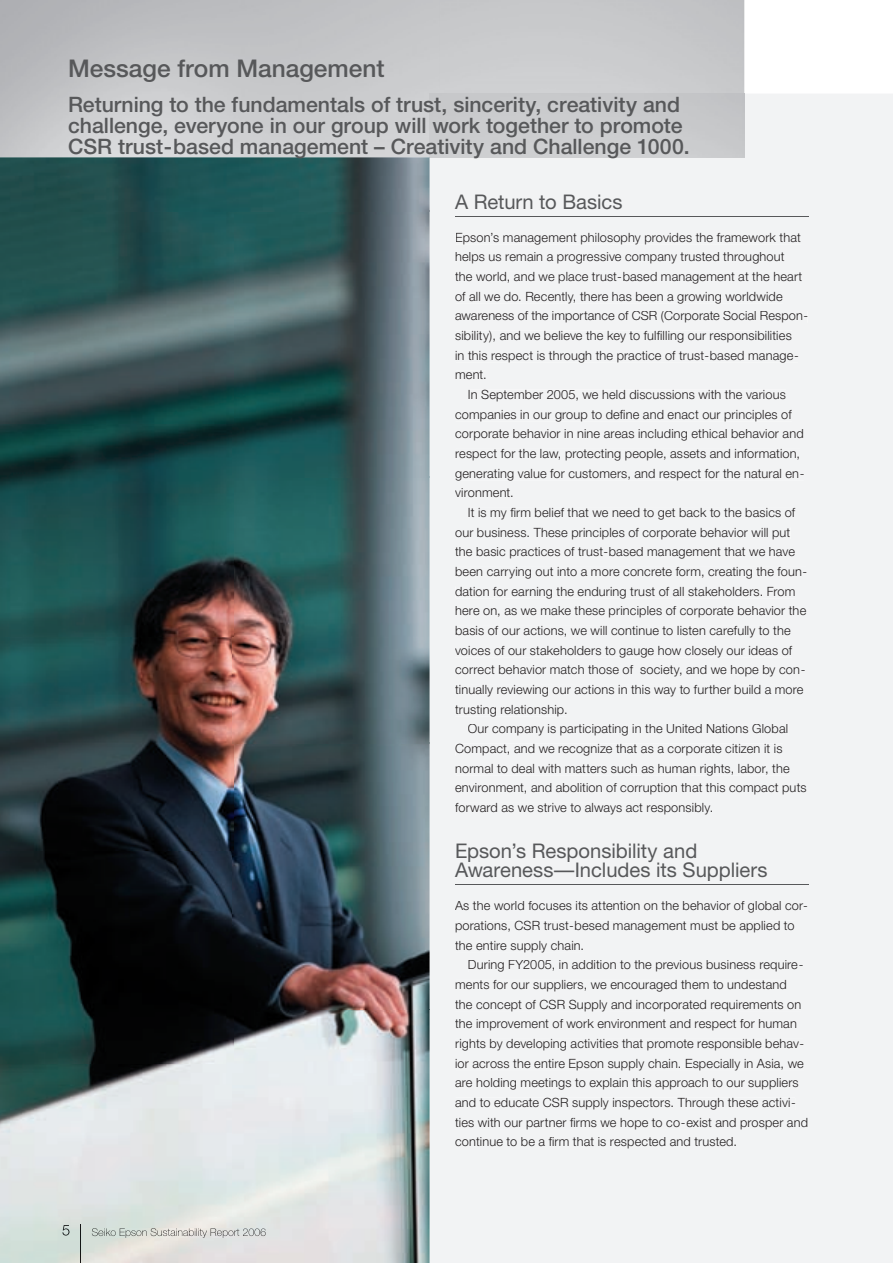
<style>
.page{position:relative;width:893px;height:1263px;background:#fff}
.page>*{position:absolute;margin:0;border:0;box-sizing:border-box;transform-origin:0 0}
.t1{font:500 24.45px "Helvetica Neue";color:#57585a}
.t2{font:500 21.3px/21.3px "Helvetica Neue";color:#57585a}
.t3{font:20.25px/19.6px "Helvetica Neue";color:#57585a}
.t4{font:300 12.75px/19.6px "Helvetica Neue";letter-spacing:.01em;color:#231f20}
</style>
<div class="page">
<div style="left:429px;top:94px;width:464px;height:1169px;background:#f2f3f4"></div>
<div style="left:429px;top:94px;width:315px;height:63px;background:#cbccce"></div>
<img style="left:0;top:157px;width:429px;height:1106px">
<img style="left:80px;top:1225px;width:1px;height:38px">
<svg style="left:62px;top:1225px;width:7px;height:10px"></svg>
<img style="left:92px;top:1228px;width:174px;height:10px">
<hr style="left:455px;top:216px;width:353px;height:1px;background:#57585a">
<hr style="left:455px;top:884px;width:353px;height:1px;background:#57585a">
<div style="left:456px;top:232px;width:345px;height:12px;background:#f2f3f4"></div>
<div style="left:456px;top:252px;width:328px;height:12px;background:#f2f3f4"></div>
<div style="left:455px;top:272px;width:347px;height:12px;background:#f2f3f4"></div>
<div style="left:455px;top:291px;width:327px;height:12px;background:#f2f3f4"></div>
<div style="left:455px;top:311px;width:352px;height:12px;background:#f2f3f4"></div>
<div style="left:455px;top:331px;width:337px;height:12px;background:#f2f3f4"></div>
<div style="left:456px;top:350px;width:342px;height:12px;background:#f2f3f4"></div>
<div style="left:456px;top:371px;width:29px;height:8px;background:#f2f3f4"></div>
<div style="left:469px;top:390px;width:317px;height:11px;background:#f2f3f4"></div>
<div style="left:455px;top:409px;width:337px;height:12px;background:#f2f3f4"></div>
<div style="left:455px;top:429px;width:348px;height:12px;background:#f2f3f4"></div>
<div style="left:456px;top:449px;width:344px;height:12px;background:#f2f3f4"></div>
<div style="left:455px;top:468px;width:349px;height:12px;background:#f2f3f4"></div>
<div style="left:455px;top:488px;width:57px;height:9px;background:#f2f3f4"></div>
<div style="left:469px;top:508px;width:326px;height:12px;background:#f2f3f4"></div>
<div style="left:455px;top:527px;width:335px;height:12px;background:#f2f3f4"></div>
<div style="left:455px;top:547px;width:340px;height:12px;background:#f2f3f4"></div>
<div style="left:456px;top:567px;width:350px;height:12px;background:#f2f3f4"></div>
<div style="left:455px;top:586px;width:340px;height:12px;background:#f2f3f4"></div>
<div style="left:456px;top:606px;width:350px;height:12px;background:#f2f3f4"></div>
<div style="left:456px;top:626px;width:334px;height:11px;background:#f2f3f4"></div>
<div style="left:455px;top:645px;width:337px;height:12px;background:#f2f3f4"></div>
<div style="left:455px;top:665px;width:349px;height:12px;background:#f2f3f4"></div>
<div style="left:455px;top:685px;width:348px;height:12px;background:#f2f3f4"></div>
<div style="left:455px;top:704px;width:111px;height:12px;background:#f2f3f4"></div>
<div style="left:468px;top:724px;width:320px;height:12px;background:#f2f3f4"></div>
<div style="left:455px;top:744px;width:327px;height:12px;background:#f2f3f4"></div>
<div style="left:456px;top:763px;width:333px;height:12px;background:#f2f3f4"></div>
<div style="left:455px;top:783px;width:351px;height:12px;background:#f2f3f4"></div>
<div style="left:455px;top:803px;width:257px;height:11px;background:#f2f3f4"></div>
<div style="left:455px;top:901px;width:352px;height:12px;background:#f2f3f4"></div>
<div style="left:456px;top:921px;width:338px;height:12px;background:#f2f3f4"></div>
<div style="left:455px;top:940px;width:129px;height:12px;background:#f2f3f4"></div>
<div style="left:469px;top:960px;width:333px;height:12px;background:#f2f3f4"></div>
<div style="left:456px;top:980px;width:331px;height:12px;background:#f2f3f4"></div>
<div style="left:455px;top:999px;width:346px;height:12px;background:#f2f3f4"></div>
<div style="left:455px;top:1019px;width:342px;height:12px;background:#f2f3f4"></div>
<div style="left:456px;top:1039px;width:347px;height:12px;background:#f2f3f4"></div>
<div style="left:456px;top:1058px;width:348px;height:12px;background:#f2f3f4"></div>
<div style="left:455px;top:1078px;width:344px;height:12px;background:#f2f3f4"></div>
<div style="left:455px;top:1098px;width:340px;height:12px;background:#f2f3f4"></div>
<div style="left:455px;top:1117px;width:353px;height:12px;background:#f2f3f4"></div>
<div style="left:455px;top:1137px;width:281px;height:12px;background:#f2f3f4"></div>
<h1 class="t1" style="left:68px;top:54px;width:318px">Message from Management</h1>
<h2 class="t2" style="left:68px;top:93px;width:623px">Returning to the fundamentals of trust, sincerity, creativity and challenge, everyone in our group will work together to promote<br>CSR trust-based management – Creativity and Challenge 1000.</h2>
<h3 class="t3" style="left:455px;top:191px;width:169px">A Return to Basics</h3>
<p class="t4" style="left:455px;top:227px;width:347px">Epson’s management philosophy provides the framework that</p>
<p class="t4" style="left:455px;top:247px;width:331px">helps us remain a progressive company trusted throughout</p>
<p class="t4" style="left:455px;top:266px;width:349px">the world, and we place trust-based management at the heart</p>
<p class="t4" style="left:455px;top:286px;width:329px">of all we do. Recently, there has been a growing worldwide</p>
<p class="t4" style="left:455px;top:306px;width:354px">awareness of the importance of CSR (Corporate Social Respon-</p>
<p class="t4" style="left:455px;top:325px;width:338px">sibility), and we believe the key to fulfi lling our responsibilities</p>
<p class="t4" style="left:455px;top:345px;width:345px">in this respect is through the practice of trust-based manage-</p>
<p class="t4" style="left:455px;top:365px;width:33px">ment.</p>
<p class="t4" style="left:468px;top:384px;width:319px">In September 2005, we held discussions with the various</p>
<p class="t4" style="left:455px;top:404px;width:338px">companies in our group to defi ne and enact our principles of</p>
<p class="t4" style="left:455px;top:424px;width:350px">corporate behavior in nine areas including ethical behavior and</p>
<p class="t4" style="left:455px;top:443px;width:346px">respect for the law, protecting people, assets and information,</p>
<p class="t4" style="left:455px;top:463px;width:351px">generating value for customers, and respect for the natural en-</p>
<p class="t4" style="left:455px;top:483px;width:60px">vironment.</p>
<p class="t4" style="left:468px;top:502px;width:329px">It is my fi rm belief that we need to get back to the basics of</p>
<p class="t4" style="left:455px;top:522px;width:337px">our business. These principles of corporate behavior will put</p>
<p class="t4" style="left:455px;top:542px;width:341px">the basic practices of trust-based management that we have</p>
<p class="t4" style="left:455px;top:561px;width:354px">been carrying out into a more concrete form, creating the foun-</p>
<p class="t4" style="left:455px;top:581px;width:342px">dation for earning the enduring trust of all stakeholders. From</p>
<p class="t4" style="left:455px;top:601px;width:353px">here on, as we make these principles of corporate behavior the</p>
<p class="t4" style="left:455px;top:620px;width:337px">basis of our actions, we will continue to Iisten carefully to the</p>
<p class="t4" style="left:455px;top:640px;width:338px">voices of our stakeholders to gauge how closely our ideas of</p>
<p class="t4" style="left:455px;top:660px;width:352px">correct behavior match those of society, and we hope by con-</p>
<p class="t4" style="left:455px;top:679px;width:350px">tinually reviewing our actions in this way to further build a more</p>
<p class="t4" style="left:455px;top:699px;width:114px">trusting relationship.</p>
<p class="t4" style="left:468px;top:719px;width:322px">Our company is participating in the United Nations Global</p>
<p class="t4" style="left:455px;top:738px;width:329px">Compact, and we recognize that as a corporate citizen it is</p>
<p class="t4" style="left:455px;top:758px;width:336px">normal to deal with matters such as human rights, labor, the</p>
<p class="t4" style="left:455px;top:778px;width:353px">environment, and abolition of corruption that this compact puts</p>
<p class="t4" style="left:455px;top:797px;width:260px">forward as we strive to always act responsibly.</p>
<h3 class="t3" style="left:455px;top:840px;width:314px">Epson’s Responsibility and<br>Awareness—Includes its Suppliers</h3>
<p class="t4" style="left:455px;top:896px;width:354px">As the world focuses its attention on the behavior of global cor&shy;porations, CSR trust-besed management must be applied to the entire supply chain.</p>
<p class="t4" style="left:455px;top:955px;width:354px;text-indent:13px">During FY2005, in addition to the previous business require&shy;ments for our suppliers, we encouraged them to undestand<br>the concept of CSR Supply and incorporated requirements on the improvement of work environment and respect for human rights by developing activities that promote responsible behav&shy;ior across the entire Epson supply chain. Especially in Asia, we are holding meetings to explain this approach to our suppliers and to educate CSR supply inspectors. Through these activi&shy;ties with our partner fi rms we hope to co-exist and prosper and continue to be a fi rm that is respected and trusted.</p>
</div>
